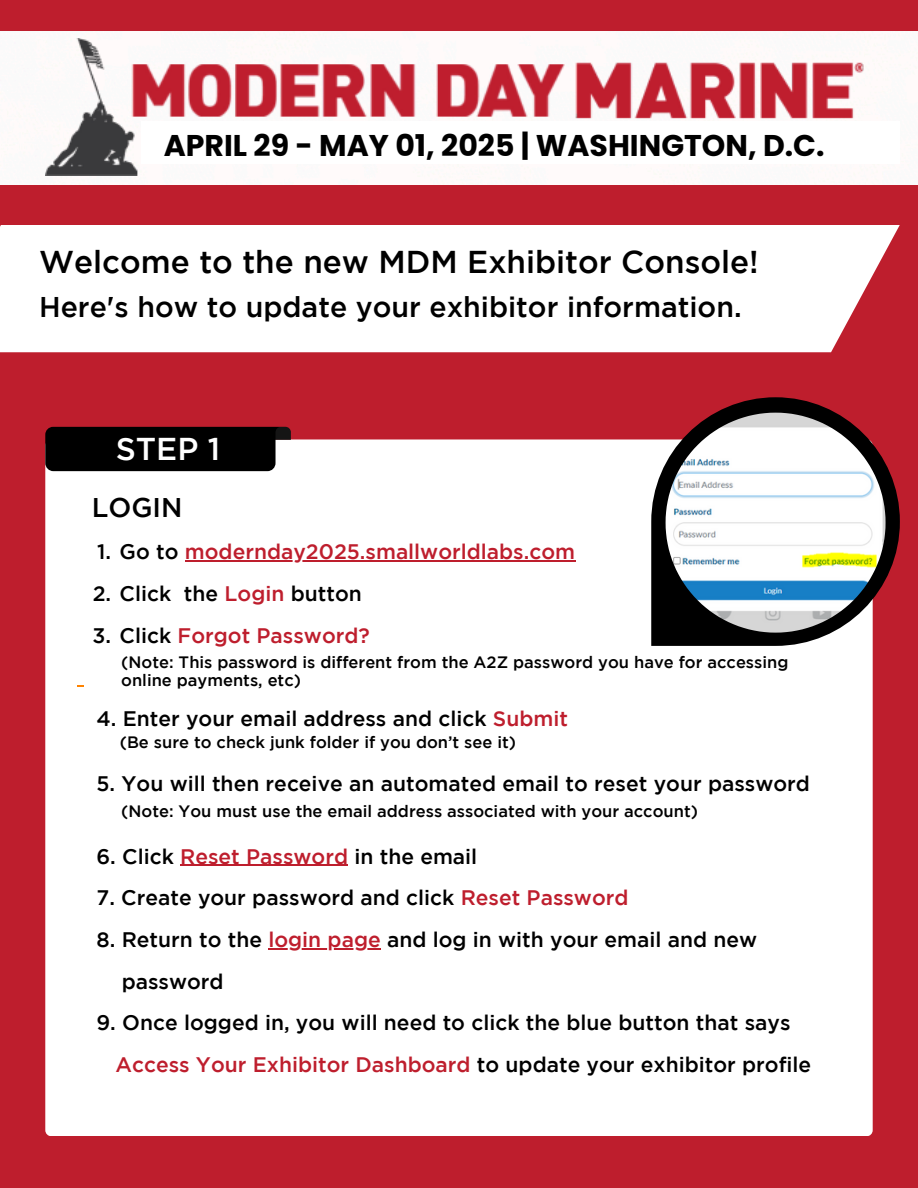
<style>
.page{position:relative;width:918px;height:1188px;background:#be1e2d}
.page>*{position:absolute;margin:0;border:0;box-sizing:border-box;transform-origin:0 0}
.t1{font:500 31.5px "Gotham";color:#000}
.t2{font:500 31.5px "Gotham";color:#fff}
.t3{font:700 30px "Poppins";color:#000}
.t4{font:500 28.5px "Gotham";color:#000}
.t5{font:500 27px "Gotham";color:#000}
.t6{font:500 21px/41.7px "Gotham";color:#000}
.t7{font:500 21px "Gotham";color:#be1e2d}
.t8{font:500 16.5px "Gotham";color:#000}
.s1{color:#000}
.s2{color:#be1e2d}
</style>
<div class="page">
<div style="left:0;top:225px;width:900px;height:127px;background:#fff"></div>
<div style="left:45px;top:439px;width:828px;height:697px;background:#fff;border-radius:6px"></div>
<hr style="left:185px;top:561px;width:390px;height:1px;background:#be1e2d">
<svg style="left:78px;top:685px;width:6px;height:2px"></svg>
<div style="left:46px;top:427px;width:245px;height:44px;background:#000"></div>
<svg style="left:651px;top:397px;width:249px;height:249px"></svg>
<img style="left:666px;top:413px;width:220px;height:219px">
<div style="left:0;top:31px;width:918px;height:153px;background:#fdfafa"></div>
<img style="left:46px;top:39px;width:826px;height:137px">
<div style="left:142px;top:122px;width:758px;height:42px;background:#fff"></div>
<hr style="left:180px;top:865px;width:168px;height:1px;background:#be1e2d">
<hr style="left:268px;top:948px;width:113px;height:1px;background:#be1e2d">
<h4 class="t3" style="left:164px;top:125px;width:662px">APRIL 29 - MAY 01, 2025 | WASHINGTON, D.C.</h4>
<h3 class="t1" style="left:39px;top:250px;width:721px">Welcome to the new MDM Exhibitor Console!</h3>
<h3 class="t4" style="left:39px;top:296px;width:704px">Here's how to update your exhibitor information.</h3>
<p class="t2" style="left:116px;top:437px;width:106px">STEP 1</p>
<p class="t5" style="left:92px;top:497px;width:92px">LOGIN</p>
<p class="t7" style="left:97px;top:544px;width:479px"><span class="s1">1. Go to</span> modernday2025.smallworldlabs.com</p>
<h1 class="t6" style="left:93px;top:574px;width:271px">2. Click the <span class="s2">Login</span> button</h1>
<h2 class="t7" style="left:93px;top:627px;width:279px"><span class="s1">3. Click</span> Forgot Password?</h2>
<p class="t8" style="left:121px;top:656px;width:669px">(Note: This password is different from the A2Z password you have for accessing</p>
<h4 class="t8" style="left:121px;top:674px;width:181px">online payments, etc)</h4>
<p class="t6" style="left:97px;top:699px;width:473px">4. Enter your email address and click <span class="s2">Submit</span></p>
<p class="t8" style="left:120px;top:736px;width:398px">(Be sure to check junk folder if you don’t see it)</p>
<p class="t6" style="left:97px;top:764px;width:715px">5. You will then receive an automated email to reset your password</p>
<p class="t8" style="left:121px;top:805px;width:578px">(Note: You must use the email address associated with your account)</p>
<p class="t6" style="left:97px;top:837px;width:382px">6. Click <span class="s2">Reset Password</span> in the email</p>
<p class="t6" style="left:97px;top:879px;width:534px">7. Create your password and click <span class="s2">Reset Password</span></p>
<p class="t6" style="left:97px;top:920px;width:662px">8. Return to the <span class="s2">login page</span> and log in with your email and new</p>
<h4 class="t6" style="left:122px;top:962px;width:103px">password</h4>
<h4 class="t6" style="left:115px;top:1003px;width:697px;text-indent:-19px">9. Once logged in, you will need to click the blue button that says<br><span class="s2">Access Your Exhibitor Dashboard</span> to update your exhibitor profile</h4>
</div>
